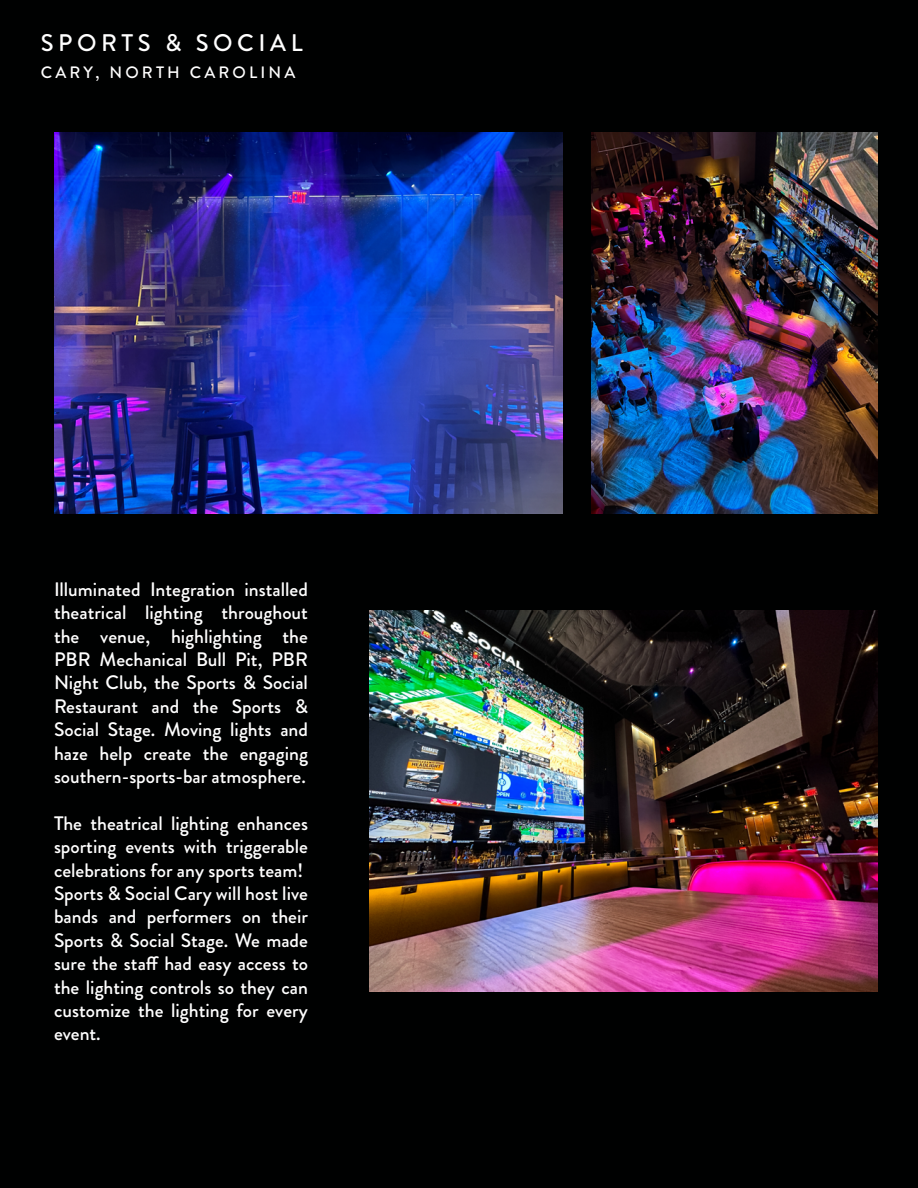
<style>
.page{position:relative;width:918px;height:1188px;background:#000101}
.page>*{position:absolute;margin:0;border:0;box-sizing:border-box;transform-origin:0 0}
.t1{font:500 24px "Brandon Grotesque";letter-spacing:.19em;color:#fff}
.t2{font:500 19.5px/23.4px "Brandon Grotesque";color:#fff;text-align:justify}
.t3{font:500 16.5px "Brandon Grotesque";letter-spacing:.19em;color:#fff}
</style>
<div class="page">
<img style="left:54px;top:132px;width:508px;height:381px">
<img style="left:591px;top:132px;width:286px;height:381px">
<img style="left:369px;top:611px;width:508px;height:381px">
<p class="t1" style="left:41px;top:26px;width:263px">SPORTS &amp; SOCIAL</p>
<p class="t3" style="left:41px;top:61px;width:256px">CARY, NORTH CAROLINA</p>
<p class="t2" style="left:54px;top:578px;width:256px">Illuminated Integration installed theatrical lighting throughout the venue, highlighting the PBR Mechanical Bull Pit, PBR Night Club, the Sports &amp; Social Restaurant and the Sports &amp; Social Stage. Moving lights and haze help create the engaging southern-sports-bar atmosphere.</p>
<p class="t2" style="left:54px;top:812px;width:256px;text-align:left">The theatrical lighting enhances sporting events with triggerable celebrations for any sports team!<br>Sports &amp; Social Cary will host live bands and performers on their<br>Sports &amp; Social Stage. We made sure the staff had easy access to the lighting controls so they can customize the lighting for every event.</p>
</div>
